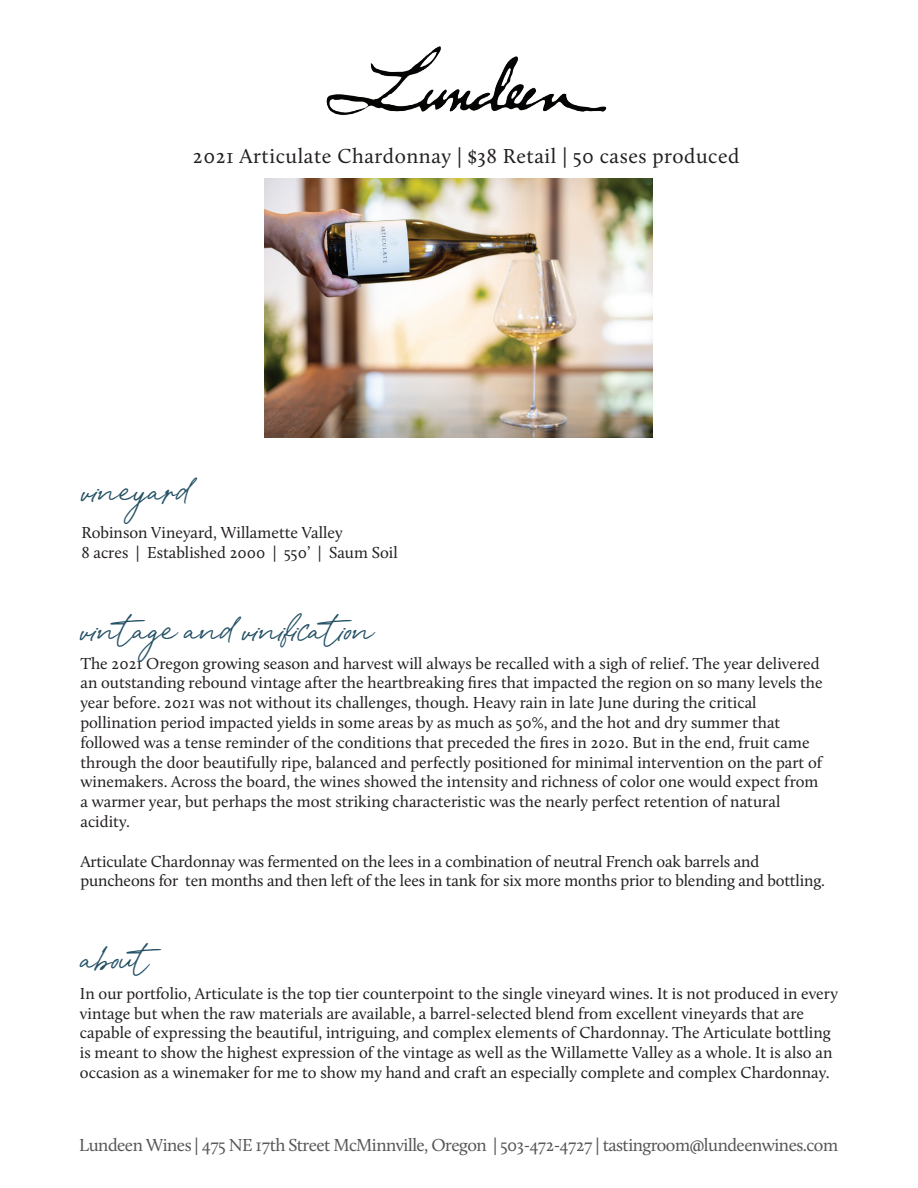
<style>
.page{position:relative;width:918px;height:1188px;background:#fff}
.page>*{position:absolute;margin:0;border:0;box-sizing:border-box;transform-origin:0 0}
.t1{font:21px "Calluna";letter-spacing:.025em;color:#231f20}
.t2{font:21px "Spanish Signature";color:#235064}
.t3{font:18px "Calluna";letter-spacing:-.03em;color:#565656}
.t4{font:16.5px/19.8px "Calluna";color:#231f20}
</style>
<div class="page">
<img style="left:264px;top:178px;width:389px;height:259px">
<img style="left:326px;top:46px;width:281px;height:69px">
<p class="t1" style="left:193px;top:144px;width:548px">2021 Articulate Chardonnay | $38 Retail | 50 cases produced</p>
<p class="t2" style="left:81px;top:482px;width:110px">vineyard</p>
<p class="t4" style="left:81px;top:523px;width:318px">Robinson Vineyard, Willamette Valley<br>8 acres | Established 2000 | 550’ | Saum Soil</p>
<p class="t2" style="left:80px;top:621px;width:295px">vintage and vinification</p>
<p class="t4" style="left:80px;top:653px;width:744px">The 2021 Oregon growing season and harvest will always be recalled with a sigh of relief. The year delivered an outstanding rebound vintage after the heartbreaking fires that impacted the region on so many levels the year before. 2021 was not without its challenges, though. Heavy rain in late June during the critical pollination period impacted yields in some areas by as much as 50%, and the hot and dry summer that followed was a tense reminder of the conditions that preceded the fires in 2020. But in the end, fruit came through the door beautifully ripe, balanced and perfectly positioned for minimal intervention on the part of winemakers. Across the board, the wines showed the intensity and richness of color one would expect from a warmer year, but perhaps the most striking characteristic was the nearly perfect retention of natural acidity.</p>
<p class="t4" style="left:80px;top:851px;width:746px">Articulate Chardonnay was fermented on the lees in a combination of neutral French oak barrels and puncheons for ten months and then left of the lees in tank for six more months prior to blending and bottling.</p>
<p class="t2" style="left:80px;top:950px;width:90px">about</p>
<p class="t4" style="left:80px;top:983px;width:760px">In our portfolio, Articulate is the top tier counterpoint to the single vineyard wines. It is not produced in every vintage but when the raw materials are available, a barrel-selected blend from excellent vineyards that are capable of expressing the beautiful, intriguing, and complex elements of Chardonnay. The Articulate bottling is meant to show the highest expression of the vintage as well as the Willamette Valley as a whole. It is also an occasion as a winemaker for me to show my hand and craft an especially complete and complex Chardonnay.</p>
<p class="t3" style="left:79px;top:1135px;width:761px">Lundeen Wines | 475 NE 17th Street McMinnville, Oregon | 503-472-4727 | tastingroom@lundeenwines.com</p>
</div>
